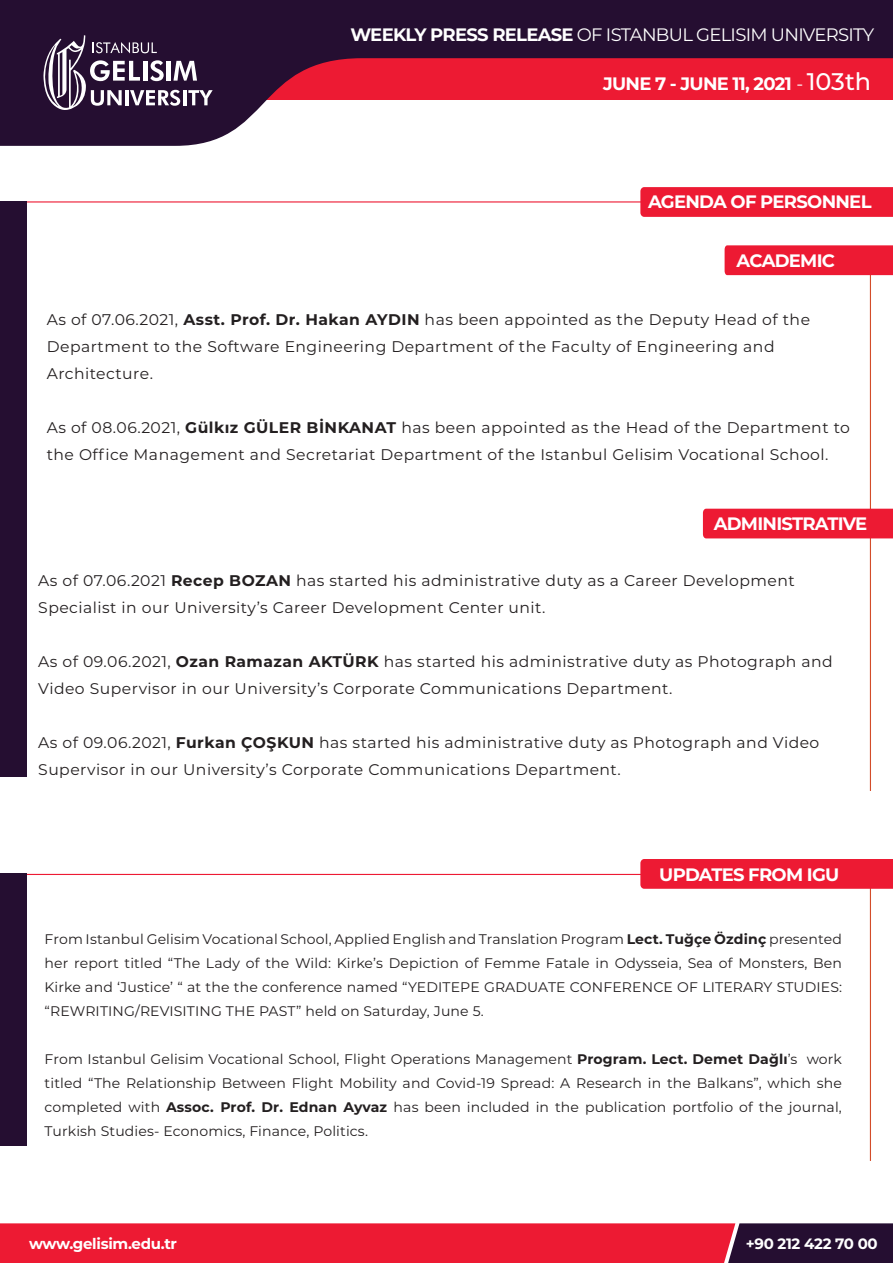
<style>
.page{position:relative;width:893px;height:1263px;background:#fff}
.page>*{position:absolute;margin:0;border:0;box-sizing:border-box;transform-origin:0 0}
.t1{font:700 18px "Montserrat";letter-spacing:-.04em;color:#fff}
.t2{font:18px "Montserrat";letter-spacing:-.04em;color:#fff}
.t3{font:15.45px/27px "Montserrat";letter-spacing:.03em;color:#231f20}
.t4{font:700 15px "Montserrat";letter-spacing:-.02em;color:#fff}
.t5{font:13.95px/24px "Montserrat";letter-spacing:.01em;color:#231f20;text-align:justify}
.s1{font-weight:700}
.s2{font-weight:400}
.s3{font-weight:500;font-size:24px}
</style>
<div class="page">
<svg style="left:0;top:0;width:893px;height:146px;fill:#250e31"></svg>
<svg style="left:0;top:1223px;width:893px;height:40px;background:#c91b35"></svg>
<svg style="left:40px;top:35px;width:173px;height:76px"></svg>
<hr style="left:7px;top:201px;width:725px;height:1px;background:#ed1a33">
<div style="left:0;top:201px;width:27px;height:576px;background:#250e31"></div>
<svg style="left:640px;top:187px;width:253px;height:30px;background:#ed1c35"></svg>
<hr style="left:870px;top:272px;width:1px;height:519px;background:#d34c29">
<div style="left:725px;top:245px;width:168px;height:30px;background:#ed1a33"></div>
<div style="left:703px;top:509px;width:190px;height:29px;background:#ed1a33"></div>
<hr style="left:11px;top:874px;width:695px;height:1px;background:#ed1a33">
<div style="left:0;top:874px;width:27px;height:272px;background:#250e31"></div>
<hr style="left:870px;top:867px;width:1px;height:294px;background:#d34c29">
<div style="left:640px;top:859px;width:253px;height:30px;background:#ed1a33"></div>
<p class="t2" style="left:350px;top:22px;width:525px"><span class="s1">WEEKLY PRESS RELEASE</span> OF ISTANBUL GELISIM UNIVERSITY</p>
<p class="t1" style="left:603px;top:70px;width:270px">JUNE 7 - JUNE 11, 2021 <span class="s2">-</span> <span class="s3">103th</span></p>
<p class="t1" style="left:648px;top:189px;width:225px">AGENDA OF PERSONNEL</p>
<p class="t1" style="left:737px;top:248px;width:100px">ACADEMIC</p>
<p class="t3" style="left:47px;top:305px;width:765px">As of 07.06.2021, <span class="s1">Asst. Prof. Dr. Hakan AYDIN</span> has been appointed as the Deputy Head of the<br>Department to the Software Engineering Department of the Faculty of Engineering and<br>Architecture.</p>
<p class="t3" style="left:47px;top:413px;width:805px">As of 08.06.2021, <span class="s1">Gülkız GÜLER BİNKANAT</span> has been appointed as the Head of the Department to the Office Management and Secretariat Department of the Istanbul Gelisim Vocational School.</p>
<p class="t1" style="left:714px;top:510px;width:155px">ADMINISTRATIVE</p>
<p class="t3" style="left:38px;top:566px;width:758px">As of 07.06.2021 <span class="s1">Recep BOZAN</span> has started his administrative duty as a Career Development<br>Specialist in our University’s Career Development Center unit.</p>
<p class="t3" style="left:38px;top:647px;width:796px">As of 09.06.2021, <span class="s1">Ozan Ramazan AKTÜRK</span> has started his administrative duty as Photograph and<br>Video Supervisor in our University’s Corporate Communications Department.</p>
<p class="t3" style="left:38px;top:728px;width:783px">As of 09.06.2021, <span class="s1">Furkan ÇOŞKUN</span> has started his administrative duty as Photograph and Video<br>Supervisor in our University’s Corporate Communications Department.</p>
<p class="t1" style="left:659px;top:861px;width:182px">UPDATES FROM IGU</p>
<p class="t5" style="left:45px;top:927px;width:799px">From Istanbul Gelisim Vocational School, Applied English and Translation Program <span class="s1">Lect. Tuğçe Özdinç</span> presented her report titled “The Lady of the Wild: Kirke’s Depiction of Femme Fatale in Odysseia, Sea of Monsters, Ben Kirke and ‘Justice’ “ at the the conference named “YEDITEPE GRADUATE CONFERENCE OF LITERARY STUDIES: “REWRITING/REVISITING THE PAST” held on Saturday, June 5.</p>
<p class="t5" style="left:45px;top:1047px;width:799px">From Istanbul Gelisim Vocational School, Flight Operations Management <span class="s1">Program. Lect. Demet Dağlı</span>’s work titled “The Relationship Between Flight Mobility and Covid-19 Spread: A Research in the Balkans”, which she completed with <span class="s1">Assoc. Prof. Dr. Ednan Ayvaz</span> has been included in the publication portfolio of the journal, Turkish Studies- Economics, Finance, Politics.</p>
<p class="t4" style="left:29px;top:1233px;width:150px">www.gelisim.edu.tr</p>
<p class="t4" style="left:746px;top:1233px;width:134px">+90 212 422 70 00</p>
</div>
